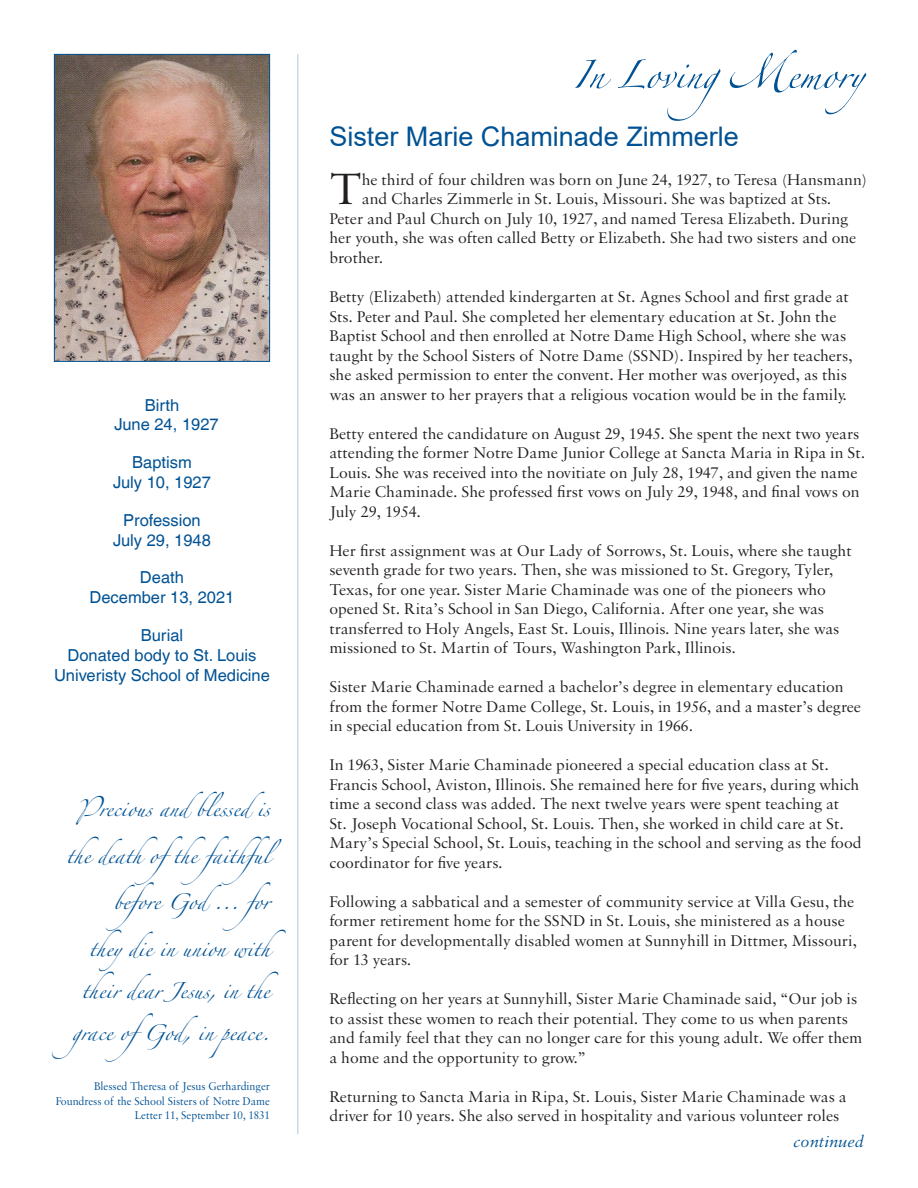
<style>
.page{position:relative;width:918px;height:1188px;background:#fff}
.page>*{position:absolute;margin:0;border:0;box-sizing:border-box;transform-origin:0 0}
.t1{font:63px "Zapfino Extra LT Pro";color:#005294}
.Head_1{font:46.5px "Sabon MT Pro";color:#231f20}
.t2{font:36px/42px "Zapfino Extra LT Pro";color:#005294}
.Head_1-2{font:27px "Arial";color:#005294}
.t3{font:italic 17.25px "Sabon MT Pro";color:#005294}
.Head_1-3{font:16.5px/19.5px "Sabon MT Pro";color:#231f20}
.Date_Headers{font:16.5px/19.8px "Helvetica LT Com";color:#005294;text-align:center}
.t4{font:12px/14.4px "Sabon MT Pro";color:#005294;text-align:right;scale:.93 1}
</style>
<div class="page">
<hr style="left:297px;top:54px;width:1px;height:1080px;background:#c5dce9">
<img style="left:56px;top:56px;width:212px;height:304px">
<div style="left:54px;top:54px;width:216px;height:308px;border:1px solid #005294"></div>
<p class="Date_Headers" style="left:114px;top:395px;width:106px">Birth<br>June 24, 1927</p>
<p class="Date_Headers" style="left:113px;top:452px;width:99px">Baptism<br>July 10, 1927</p>
<p class="Date_Headers" style="left:113px;top:510px;width:99px">Profession<br>July 29, 1948</p>
<p class="Date_Headers" style="left:90px;top:568px;width:146px">Death<br>December 13, 2021</p>
<p class="Date_Headers" style="left:54px;top:625px;width:217px">Burial<br>Donated body to St. Louis<br>Univeristy School of Medicine</p>
<h3 class="t2" style="left:78px;top:783px;width:193px">Precious and blessed is</h3>
<h3 class="t2" style="left:66px;top:829px;width:228px">the death ofthe faithful</h3>
<h3 class="t2" style="left:113px;top:876px;width:182px">before God ... for</h3>
<h3 class="t2" style="left:89px;top:922px;width:182px">they die in union with</h3>
<h3 class="t2" style="left:72px;top:964px;width:199px">their dear Jesus, in the grace ofGod, in peace.</h3>
<p class="t4" style="left:56px;top:1079px;width:232px">Blessed Theresa of Jesus Gerhardinger<br>Foundress of the School Sisters of Notre Dame<br>Letter 11, September 10, 1831</p>
<h1 class="t1" style="left:573px;top:29px;width:293px">In LovingMemory</h1>
<p class="Head_1-2" style="left:329px;top:118px;width:411px">Sister Marie Chaminade Zimmerle</p>
<p class="Head_1" style="left:329px;top:161px;width:34px">T</p>
<p class="Head_1-3" style="left:362px;top:169px;width:507px">he third of four children was born on June 24, 1927, to Teresa (Hansmann)</p>
<p class="Head_1-3" style="left:362px;top:189px;width:471px">and Charles Zimmerle in St. Louis, Missouri. She was baptized at Sts.</p>
<p class="Head_1-3" style="left:329px;top:208px;width:520px">Peter and Paul Church on July 10, 1927, and named Teresa Elizabeth. During</p>
<p class="Head_1-3" style="left:329px;top:228px;width:528px">her youth, she was often called Betty or Elizabeth. She had two sisters and one</p>
<p class="Head_1-3" style="left:329px;top:247px;width:55px">brother.</p>
<p class="Head_1-3" style="left:329px;top:287px;width:525px">Betty (Elizabeth) attended kindergarten at St. Agnes School and first grade at Sts. Peter and Paul. She completed her elementary education at St. John the Baptist School and then enrolled at Notre Dame High School, where she was taught by the School Sisters of Notre Dame (SSND). Inspired by her teachers, she asked permission to enter the convent. Her mother was overjoyed, as this was an answer to her prayers that a religious vocation would be in the family.</p>
<p class="Head_1-3" style="left:329px;top:424px;width:537px">Betty entered the candidature on August 29, 1945. She spent the next two years attending the former Notre Dame Junior College at Sancta Maria in Ripa in St.<br>Louis. She was received into the novitiate on July 28, 1947, and given the name Marie Chaminade. She professed first vows on July 29, 1948, and final vows on July 29, 1954.</p>
<p class="Head_1-3" style="left:329px;top:541px;width:524px">Her first assignment was at Our Lady of Sorrows, St. Louis, where she taught seventh grade for two years. Then, she was missioned to St. Gregory, Tyler, Texas, for one year. Sister Marie Chaminade was one of the pioneers who opened St. Rita’s School in San Diego, California. After one year, she was transferred to Holy Angels, East St. Louis, Illinois. Nine years later, she was missioned to St. Martin of Tours, Washington Park, Illinois.</p>
<p class="Head_1-3" style="left:329px;top:677px;width:533px">Sister Marie Chaminade earned a bachelor’s degree in elementary education from the former Notre Dame College, St. Louis, in 1956, and a master’s degree in special education from St. Louis University in 1966.</p>
<p class="Head_1-3" style="left:329px;top:755px;width:534px">In 1963, Sister Marie Chaminade pioneered a special education class at St.<br>Francis School, Aviston, Illinois. She remained here for five years, during which time a second class was added. The next twelve years were spent teaching at<br>St. Joseph Vocational School, St. Louis. Then, she worked in child care at St.<br>Mary’s Special School, St. Louis, teaching in the school and serving as the food coordinator for five years.</p>
<p class="Head_1-3" style="left:329px;top:892px;width:529px">Following a sabbatical and a semester of community service at Villa Gesu, the former retirement home for the SSND in St. Louis, she ministered as a house parent for developmentally disabled women at Sunnyhill in Dittmer, Missouri, for 13 years.</p>
<p class="Head_1-3" style="left:329px;top:989px;width:535px">Reflecting on her years at Sunnyhill, Sister Marie Chaminade said, “Our job is to assist these women to reach their potential. They come to us when parents and family feel that they can no longer care for this young adult. We offer them a home and the opportunity to grow.”</p>
<p class="Head_1-3" style="left:329px;top:1087px;width:519px">Returning to Sancta Maria in Ripa, St. Louis, Sister Marie Chaminade was a driver for 10 years. She also served in hospitality and various volunteer roles</p>
<p class="t3" style="left:793px;top:1131px;width:72px">continued</p>
</div>
